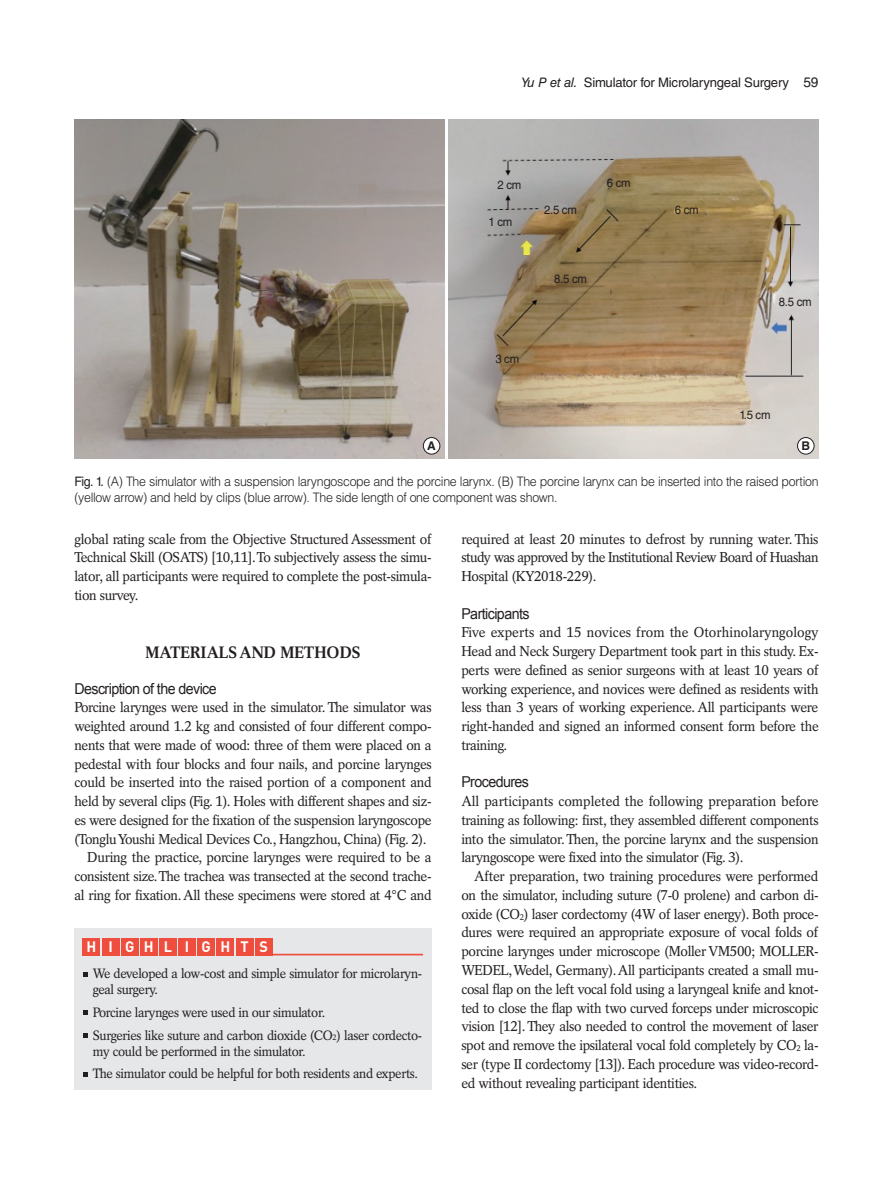
<style>
.page{position:relative;width:893px;height:1191px;background:#fff}
.page>*{position:absolute;margin:0;border:0;box-sizing:border-box;transform-origin:0 0}
.본문_대제목{font:700 16.5px "Rotation LT Std";color:#231f20;scale:.95 1}
.본문_중제목{font:15px "Arial";letter-spacing:-.04em;color:#231f20;scale:.95 1}
.t1{font:700 15px "DIN Pro";color:#fff;scale:.96 1}
.본문{font:14.25px/18.8px "Rotation LT Std";letter-spacing:-.025em;color:#231f20;text-align:justify;scale:.95 1}
.본문_0{font:14.25px/18.8px "Rotation LT Std";letter-spacing:-.025em;color:#231f20;text-align:justify;scale:.95 1}
.하이라이트{font:13.5px/16.2px "Rotation LT Std";letter-spacing:-.025em;color:#231f20;scale:.95 1}
.표_그림_설명{font:300 13.05px/15.3px "Helvetica LT Std";letter-spacing:-.025em;color:#231f20;scale:.95 1}
.t2{font:13.05px "Helvetica LT Std";letter-spacing:-.015em;color:#231f20}
.그림_지문8pt{font:12px "Helvetica LT Std";letter-spacing:-.025em;color:#231f20;scale:.95 1}
.t3{font:700 12px "Helvetica LT Std";color:#231f20}
.s1{font-style:italic}
.s2{font-size:13.8px}
.s3{font-weight:400}
.s4{font-size:7.8px}
.s5{font-size:8.25px}
</style>
<div class="page">
<div style="left:74px;top:957px;width:358px;height:133px;background:#e6e7e9"></div>
<svg style="left:84px;top:972px;width:4px;height:4px"></svg>
<svg style="left:84px;top:1010px;width:4px;height:5px"></svg>
<svg style="left:84px;top:1033px;width:4px;height:4px"></svg>
<svg style="left:84px;top:1072px;width:4px;height:4px"></svg>
<div style="left:74px;top:927px;width:358px;height:30px;background:#e6e7e9"></div>
<div style="left:83px;top:938px;width:17px;height:17px;background:#ef4d3d"></div>
<div style="left:159px;top:938px;width:17px;height:17px;background:#ef4d3d"></div>
<div style="left:102px;top:938px;width:17px;height:17px;background:#ef4d3d"></div>
<div style="left:179px;top:938px;width:17px;height:17px;background:#ef4d3d"></div>
<div style="left:121px;top:938px;width:17px;height:17px;background:#ef4d3d"></div>
<div style="left:198px;top:938px;width:17px;height:17px;background:#ef4d3d"></div>
<div style="left:140px;top:938px;width:17px;height:17px;background:#ef4d3d"></div>
<div style="left:217px;top:938px;width:17px;height:17px;background:#ef4d3d"></div>
<div style="left:236px;top:938px;width:17px;height:17px;background:#ef4d3d"></div>
<div style="left:255px;top:938px;width:17px;height:17px;background:#ef4d3d"></div>
<hr style="left:272px;top:953px;width:151px;height:2px;background:#ef4d3d">
<img style="left:74px;top:119px;width:370px;height:339px">
<img style="left:449px;top:119px;width:370px;height:339px">
<div style="left:423px;top:437px;width:17px;height:17px;background:#fff;border-radius:50%"></div>
<div style="left:423px;top:437px;width:17px;height:17px;border:1px solid #231f20;border-radius:50%"></div>
<div style="left:797px;top:437px;width:17px;height:17px;background:#fff;border-radius:50%"></div>
<div style="left:797px;top:437px;width:17px;height:17px;border:1px solid #231f20;border-radius:50%"></div>
<p class="t2" style="left:521px;top:75px;width:299px"><span class="s1">Yu P et al.</span> Simulator for Microlaryngeal Surgery <span class="s2">59</span></p>
<p class="그림_지문8pt" style="left:497px;top:178px;width:27px">2 cm</p>
<p class="그림_지문8pt" style="left:489px;top:215px;width:27px">1 cm</p>
<p class="그림_지문8pt" style="left:544px;top:203px;width:36px">2.5 cm</p>
<p class="그림_지문8pt" style="left:607px;top:176px;width:27px">6 cm</p>
<p class="그림_지문8pt" style="left:554px;top:272px;width:36px">8.5 cm</p>
<p class="그림_지문8pt" style="left:495px;top:352px;width:27px">3 cm</p>
<p class="그림_지문8pt" style="left:675px;top:203px;width:27px">6 cm</p>
<p class="그림_지문8pt" style="left:779px;top:294px;width:36px">8.5 cm</p>
<p class="그림_지문8pt" style="left:739px;top:407px;width:34px">1.5 cm</p>
<p class="t3" style="left:427px;top:438px;width:10px">A</p>
<p class="t3" style="left:801px;top:438px;width:10px">B</p>
<p class="표_그림_설명" style="left:74px;top:474px;width:785px"><span class="s3">Fig. 1.</span> (A) The simulator with a suspension laryngoscope and the porcine larynx. (B) The porcine larynx can be inserted into the raised portion (yellow arrow) and held by clips (blue arrow). The side length of one component was shown.</p>
<p class="본문" style="left:74px;top:529px;width:377px">global rating scale from the Objective Structured Assessment of Technical Skill (OSATS) [10,11]. To subjectively assess the simu&shy;lator, all participants were required to complete the post-simula&shy;tion survey.</p>
<p class="본문_대제목" style="left:145px;top:642px;width:228px">MATERIALS AND METHODS</p>
<p class="본문_중제목" style="left:74px;top:678px;width:151px">Description of the device</p>
<p class="본문_0" style="left:74px;top:698px;width:378px">Porcine larynges were used in the simulator. The simulator was weighted around 1.2 kg and consisted of four different compo&shy;nents that were made of wood: three of them were placed on a pedestal with four blocks and four nails, and porcine larynges could be inserted into the raised portion of a component and held by several clips (Fig. 1). Holes with different shapes and siz&shy;es were designed for the fixation of the suspension laryngoscope (Tonglu Youshi Medical Devices Co., Hangzhou, China) (Fig. 2).</p>
<p class="본문" style="left:74px;top:848px;width:377px;text-indent:13px">During the practice, porcine larynges were required to be a consistent size. The trachea was transected at the second trache&shy;al ring for fixation. All these specimens were stored at 4°C and</p>
<p class="t1" style="left:86px;top:936px;width:12px">H</p>
<p class="t1" style="left:108px;top:936px;width:6px">I</p>
<p class="t1" style="left:125px;top:936px;width:11px">G</p>
<p class="t1" style="left:144px;top:936px;width:12px">H</p>
<p class="t1" style="left:164px;top:936px;width:10px">L</p>
<p class="t1" style="left:185px;top:936px;width:6px">I</p>
<p class="t1" style="left:202px;top:936px;width:11px">G</p>
<p class="t1" style="left:220px;top:936px;width:12px">H</p>
<p class="t1" style="left:240px;top:936px;width:10px">T</p>
<p class="t1" style="left:259px;top:936px;width:10px">S</p>
<p class="하이라이트" style="left:93px;top:965px;width:348px">We developed a low-cost and simple simulator for microlaryn&shy;geal surgery.</p>
<p class="하이라이트" style="left:93px;top:1004px;width:246px">Porcine larynges were used in our simulator.</p>
<p class="하이라이트" style="left:93px;top:1026px;width:348px">Surgeries like suture and carbon dioxide (CO<span class="s4">2</span>) laser cordecto&shy;my could be performed in the simulator.</p>
<p class="하이라이트" style="left:93px;top:1065px;width:344px">The simulator could be helpful for both residents and experts.</p>
<p class="본문" style="left:461px;top:529px;width:378px">required at least 20 minutes to defrost by running water. This study was approved by the Institutional Review Board of Huashan Hospital (KY2018-229).</p>
<p class="본문_중제목" style="left:461px;top:603px;width:73px">Participants</p>
<p class="본문_0" style="left:461px;top:623px;width:378px">Five experts and 15 novices from the Otorhinolaryngology Head and Neck Surgery Department took part in this study. Ex&shy;perts were defined as senior surgeons with at least 10 years of working experience, and novices were defined as residents with less than 3 years of working experience. All participants were right-handed and signed an informed consent form before the training.</p>
<p class="본문_중제목" style="left:461px;top:772px;width:73px">Procedures</p>
<p class="본문_0" style="left:461px;top:792px;width:378px">All participants completed the following preparation before training as following: first, they assembled different components into the simulator. Then, the porcine larynx and the suspension laryngoscope were fixed into the simulator (Fig. 3).</p>
<p class="본문" style="left:461px;top:867px;width:378px;text-indent:13px">After preparation, two training procedures were performed on the simulator, including suture (7-0 prolene) and carbon di&shy;oxide (CO<span class="s5">2</span>) laser cordectomy (4W of laser energy). Both proce&shy;dures were required an appropriate exposure of vocal folds of porcine larynges under microscope (Moller VM500; MOLLER-WEDEL, Wedel, Germany). All participants created a small mu&shy;cosal flap on the left vocal fold using a laryngeal knife and knot&shy;ted to close the flap with two curved forceps under microscopic vision [12]. They also needed to control the movement of laser spot and remove the ipsilateral vocal fold completely by CO<span class="s5">2</span> la&shy;ser (type II cordectomy [13]). Each procedure was video-record&shy;ed without revealing participant identities.</p>
</div>
